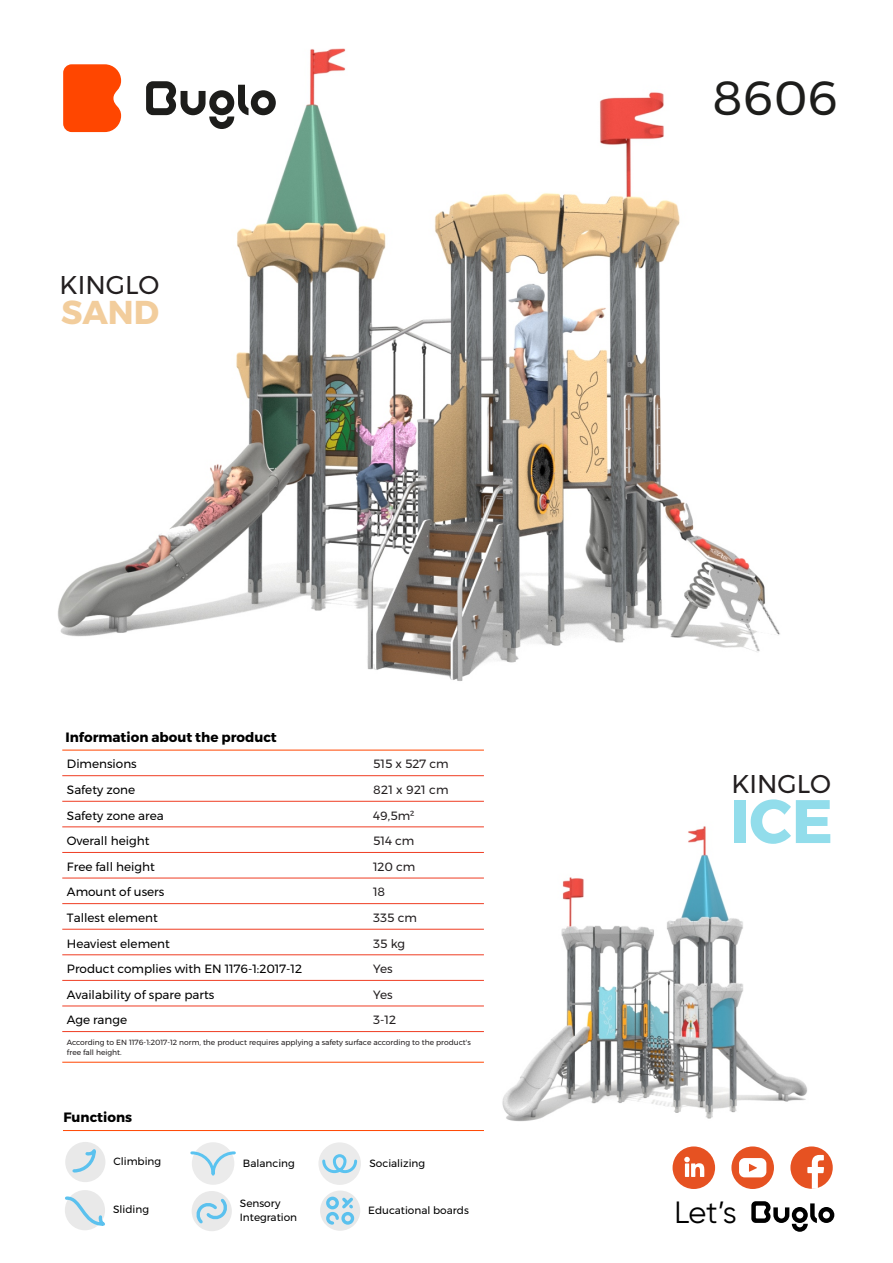
<style>
.page{position:relative;width:893px;height:1263px;background:#fff}
.page>*{position:absolute;margin:0;border:0;box-sizing:border-box;transform-origin:0 0}
.t1{font:700 61.2px "Montserrat";color:#92ddeb}
.t2{font:48px "Montserrat";color:#1d1d1b}
.t3{font:700 33px "Montserrat";color:#f2cd9c}
.t4{font:30.75px "Gilroy";color:#000}
.t5{font:25.65px "Montserrat";color:#231f20}
.t6{font:700 13.5px "Montserrat";color:#000}
.t7{font:12px "Montserrat";color:#000}
.t8{font:12px "Montserrat";color:#231f20}
.t9{font:10.5px/14.2px "Montserrat";color:#000}
.t10{font:7.5px/9.9px "Montserrat";color:#231f20}
</style>
<div class="page">
<img style="left:57px;top:48px;width:723px;height:633px">
<img style="left:446px;top:826px;width:361px;height:296px">
<svg style="left:146px;top:81px;width:130px;height:48px"></svg>
<svg style="left:63px;top:64px;width:58px;height:68px;background:#ff5313"></svg>
<div style="left:373px;top:831px;width:110px;height:21px;background:#fff"></div>
<div style="left:373px;top:857px;width:110px;height:21px;background:#fff"></div>
<div style="left:373px;top:882px;width:110px;height:22px;background:#fff"></div>
<div style="left:373px;top:908px;width:110px;height:21px;background:#fff"></div>
<div style="left:373px;top:933px;width:110px;height:22px;background:#fff"></div>
<div style="left:373px;top:959px;width:110px;height:21px;background:#fff"></div>
<div style="left:373px;top:985px;width:110px;height:21px;background:#fff"></div>
<div style="left:373px;top:1010px;width:110px;height:21px;background:#fff"></div>
<div style="left:67px;top:1036px;width:416px;height:26px;background:#fff"></div>
<hr style="left:483px;top:750px;width:1px;height:312px;background:#fff">
<hr style="left:62px;top:1062px;width:422px;height:1px;background:#ff4600">
<hr style="left:62px;top:1031px;width:422px;height:1px;background:#ef3d23">
<hr style="left:62px;top:1005px;width:422px;height:1px;background:#ef3d23">
<hr style="left:62px;top:980px;width:422px;height:1px;background:#ef3d23">
<hr style="left:62px;top:954px;width:422px;height:1px;background:#ef3d23">
<hr style="left:62px;top:929px;width:422px;height:1px;background:#ef3d23">
<hr style="left:62px;top:903px;width:422px;height:1px;background:#ef3d23">
<hr style="left:62px;top:878px;width:422px;height:1px;background:#ef3d23">
<hr style="left:62px;top:852px;width:422px;height:1px;background:#ef3d23">
<hr style="left:62px;top:826px;width:422px;height:1px;background:#ef3d23">
<hr style="left:62px;top:801px;width:422px;height:1px;background:#ef3d23">
<hr style="left:62px;top:775px;width:422px;height:1px;background:#ef3d23">
<hr style="left:62px;top:750px;width:422px;height:1px;background:#ff4600">
<div style="left:673px;top:1146px;width:42px;height:43px;background:#e65222;border-radius:50%"></div>
<svg style="left:684px;top:1157px;width:20px;height:20px"></svg>
<div style="left:790px;top:1146px;width:43px;height:43px;background:#e65222;border-radius:50%"></div>
<svg style="left:807px;top:1155px;width:17px;height:34px"></svg>
<div style="left:731px;top:1146px;width:43px;height:43px;background:#e65222;border-radius:50%"></div>
<svg style="left:739px;top:1158px;width:27px;height:19px"></svg>
<svg style="left:751px;top:1201px;width:83px;height:31px"></svg>
<div style="left:65px;top:1190px;width:40px;height:40px;background:#e9e9e9;border-radius:50%"></div>
<svg style="left:65px;top:1196px;width:40px;height:31px"></svg>
<div style="left:318px;top:1142px;width:43px;height:43px;background:#ebebeb;border-radius:50%"></div>
<svg style="left:322px;top:1153px;width:37px;height:21px"></svg>
<div style="left:192px;top:1142px;width:42px;height:43px;background:#ebebeb;border-radius:50%"></div>
<svg style="left:190px;top:1151px;width:46px;height:25px"></svg>
<div style="left:65px;top:1142px;width:40px;height:40px;background:#e9e9e9;border-radius:50%"></div>
<svg style="left:71px;top:1142px;width:26px;height:31px"></svg>
<hr style="left:63px;top:1130px;width:421px;height:1px;background:#ff4600">
<div style="left:192px;top:1191px;width:40px;height:40px;background:#e9e9e9;border-radius:50%"></div>
<svg style="left:197px;top:1196px;width:29px;height:28px"></svg>
<div style="left:320px;top:1190px;width:40px;height:41px;background:#e9e9e9;border-radius:50%"></div>
<svg style="left:325px;top:1194px;width:31px;height:32px"></svg>
<h3 class="t5" style="left:60px;top:269px;width:101px">KINGLO</h3>
<h3 class="t3" style="left:61px;top:292px;width:99px">SAND</h3>
<p class="t6" style="left:65px;top:729px;width:213px">Information about the product</p>
<p class="t7" style="left:67px;top:757px;width:71px">Dimensions</p>
<p class="t8" style="left:373px;top:757px;width:77px">515 x 527 cm</p>
<p class="t7" style="left:67px;top:782px;width:70px">Safety zone</p>
<p class="t8" style="left:373px;top:782px;width:77px">821 x 921 cm</p>
<p class="t7" style="left:67px;top:808px;width:98px">Safety zone area</p>
<p class="t8" style="left:373px;top:808px;width:43px">49,5m²</p>
<p class="t7" style="left:67px;top:834px;width:84px">Overall height</p>
<p class="t8" style="left:373px;top:834px;width:43px">514 cm</p>
<p class="t7" style="left:67px;top:859px;width:90px">Free fall height</p>
<p class="t8" style="left:373px;top:859px;width:44px">120 cm</p>
<p class="t7" style="left:67px;top:885px;width:99px">Amount of users</p>
<p class="t8" style="left:373px;top:885px;width:14px">18</p>
<p class="t7" style="left:67px;top:910px;width:92px">Tallest element</p>
<p class="t8" style="left:373px;top:910px;width:45px">335 cm</p>
<p class="t7" style="left:67px;top:936px;width:104px">Heaviest element</p>
<p class="t8" style="left:373px;top:936px;width:33px">35 kg</p>
<p class="t7" style="left:67px;top:961px;width:236px">Product complies with EN 1176-1:2017-12</p>
<p class="t8" style="left:373px;top:961px;width:21px">Yes</p>
<p class="t7" style="left:67px;top:987px;width:149px">Availability of spare parts</p>
<p class="t8" style="left:373px;top:987px;width:21px">Yes</p>
<p class="t7" style="left:67px;top:1013px;width:62px">Age range</p>
<p class="t8" style="left:373px;top:1013px;width:24px">3-12</p>
<p class="t10" style="left:67px;top:1037px;width:405px">According to EN 1176-1:2017-12 norm, the product requires applying a safety surface according to the product's free fall height.</p>
<p class="t6" style="left:63px;top:1108px;width:70px">Functions</p>
<p class="t9" style="left:113px;top:1154px;width:49px">Climbing</p>
<p class="t9" style="left:243px;top:1156px;width:53px">Balancing</p>
<p class="t9" style="left:369px;top:1156px;width:57px">Socializing</p>
<p class="t9" style="left:240px;top:1196px;width:59px">Sensory<br>Integration</p>
<p class="t9" style="left:368px;top:1203px;width:102px">Educational boards</p>
<p class="t9" style="left:113px;top:1202px;width:37px">Sliding</p>
<h2 class="t2" style="left:712px;top:68px;width:127px">8606</h2>
<h3 class="t5" style="left:731px;top:768px;width:101px">KINGLO</h3>
<h1 class="t1" style="left:730px;top:784px;width:105px">ICE</h1>
<h3 class="t4" style="left:674px;top:1198px;width:64px">Let’s</h3>
</div>
